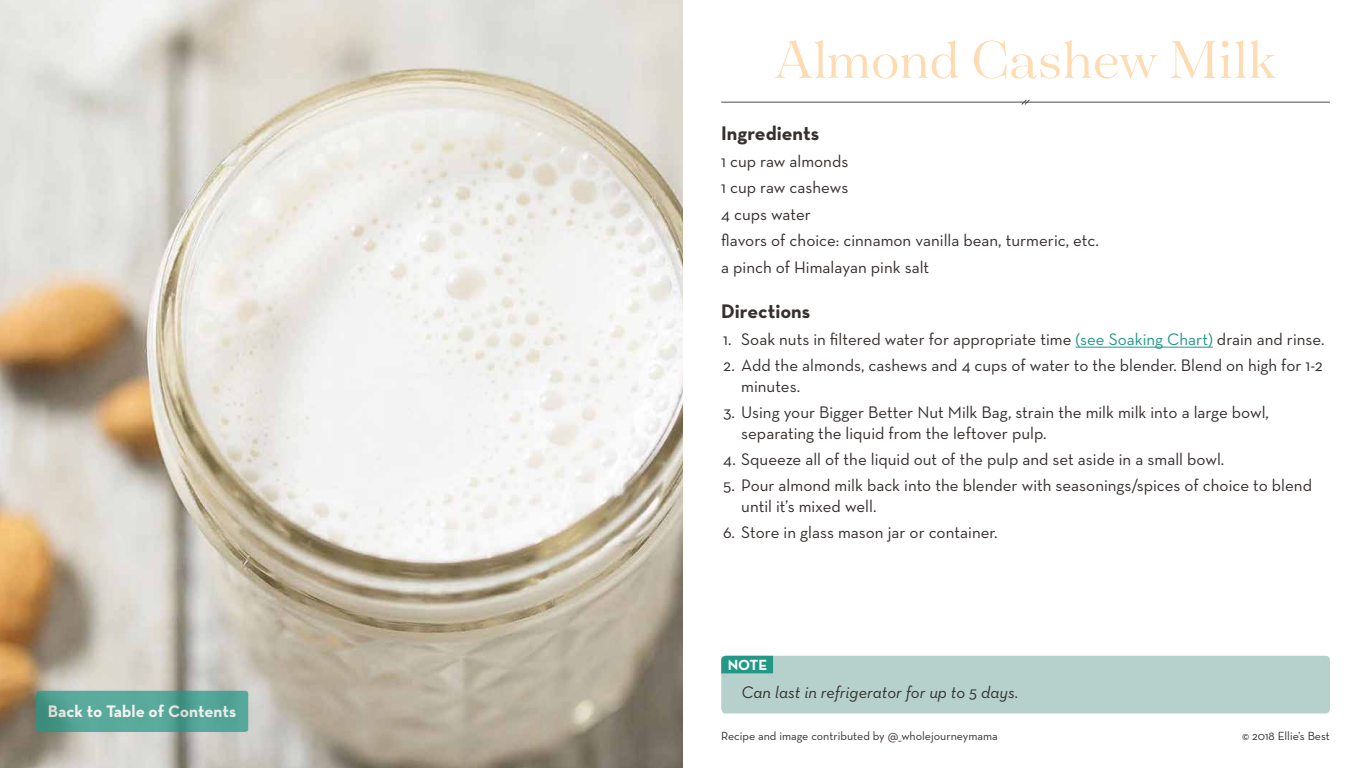
<style>
.page{position:relative;width:1366px;height:768px;background:#fff}
.page>*{position:absolute;margin:0;border:0;box-sizing:border-box;transform-origin:0 0}
.t1{font:58px "Tenez";color:#ffdbb1}
.t2{font:700 20px "Neutra Text";color:#352f2d}
.t3{font:17px/26.4px "Neutra Text";color:#352f2d}
.t4{font:italic 17px "Neutra Text";color:#352f2d}
.t5{font:700 17px "Neutra Text";color:#fff}
.t6{font:700 15px "Neutra Text";color:#fff}
.t7{font:12px "Neutra Text";color:#352f2d}
.s1{color:#229887}
</style>
<div class="page">
<img style="left:0;top:0;width:683px;height:768px">
<hr style="left:721px;top:102px;width:609px;height:1px;background:#4d4d4f">
<svg style="left:1020px;top:99px;width:11px;height:6px"></svg>
<svg style="left:36px;top:691px;width:212px;height:41px;background:#52a395"></svg>
<hr style="left:1076px;top:347px;width:137px;height:1px;background:#229887">
<div style="left:721px;top:656px;width:609px;height:58px;background:#b6d1cb;border-radius:4px"></div>
<svg style="left:721px;top:656px;width:52px;height:17px"></svg>
<p class="t5" style="left:48px;top:701px;width:190px">Back to Table of Contents</p>
<h1 class="t1" style="left:774px;top:20px;width:504px">Almond Cashew Milk</h1>
<p class="t2" style="left:721px;top:121px;width:99px">Ingredients</p>
<p class="t3" style="left:721px;top:148px;width:379px">1 cup raw almonds<br>1 cup raw cashews<br>4 cups water<br>flavors of choice: cinnamon vanilla bean, turmeric, etc. a pinch of Himalayan pink salt</p>
<p class="t2" style="left:721px;top:299px;width:91px">Directions</p>
<p class="t3" style="left:723px;top:326px;width:603px">1. Soak nuts in filtered water for appropriate time <span class="s1">(see Soaking Chart)</span> drain and rinse.</p>
<p class="t3" style="left:741px;top:355px;width:583px;line-height:20.4px;text-indent:-18px">2. Add the almonds, cashews and 4 cups of water to the blender. Blend on high for 1-2 minutes.</p>
<p class="t3" style="left:741px;top:402px;width:529px;line-height:20.4px;text-indent:-18px">3. Using your Bigger Better Nut Milk Bag, strain the milk milk into a large bowl, separating the liquid from the leftover pulp.</p>
<p class="t3" style="left:723px;top:446px;width:503px">4. Squeeze all of the liquid out of the pulp and set aside in a small bowl.</p>
<p class="t3" style="left:741px;top:475px;width:572px;line-height:20.4px;text-indent:-18px">5. Pour almond milk back into the blender with seasonings/spices of choice to blend until it’s mixed well.</p>
<p class="t3" style="left:723px;top:519px;width:276px">6. Store in glass mason jar or container.</p>
<p class="t6" style="left:728px;top:655px;width:41px">NOTE</p>
<p class="t4" style="left:742px;top:682px;width:278px">Can last in refrigerator for up to 5 days.</p>
<p class="t7" style="left:721px;top:729px;width:278px">Recipe and image contributed by @_wholejourneymama</p>
<p class="t7" style="left:1242px;top:729px;width:89px">© 2018 Ellie’s Best</p>
</div>
